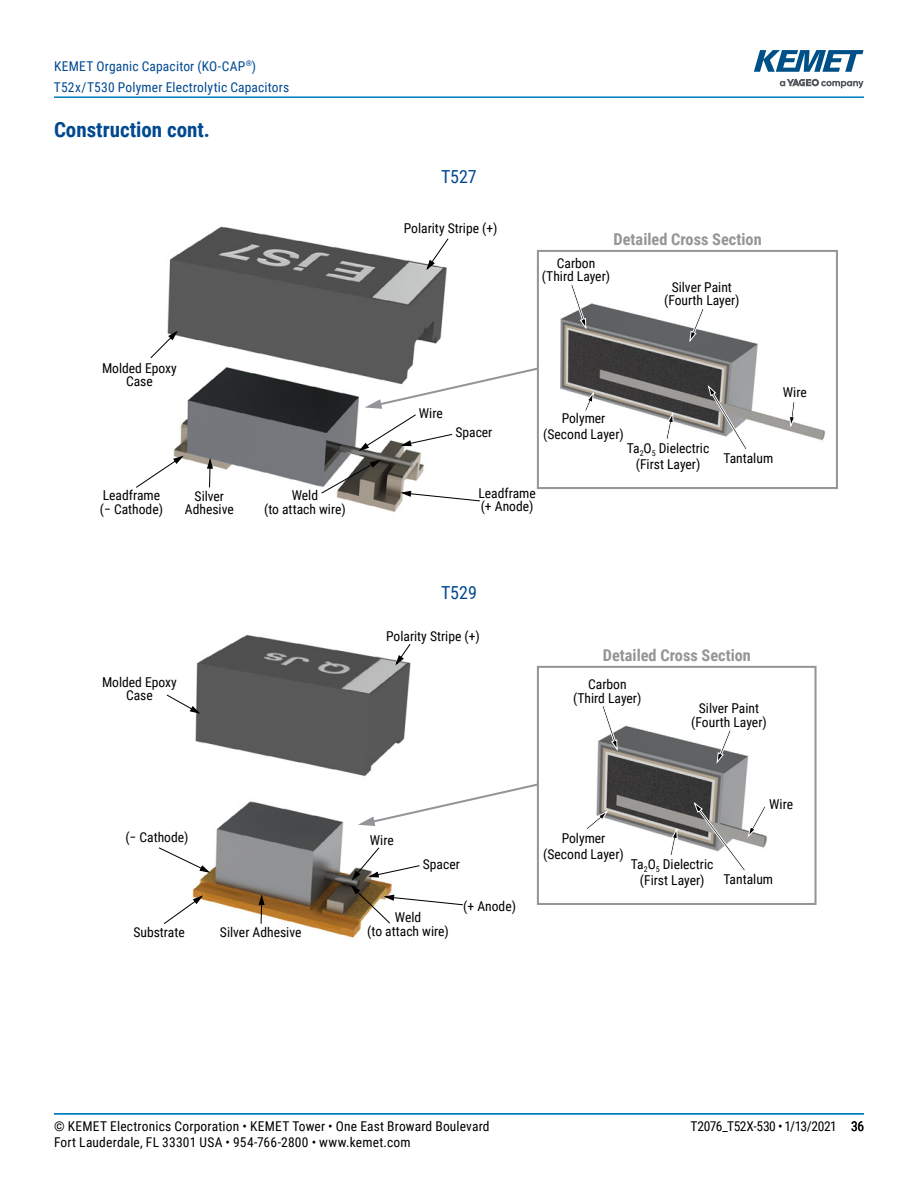
<style>
.page{position:relative;width:918px;height:1188px;background:#fff}
.page>*{position:absolute;margin:0;border:0;box-sizing:border-box;transform-origin:0 0}
.t1{font:700 21px "Roboto Condensed";color:#004990}
.t2{font:18px "Roboto Condensed";letter-spacing:-.005em;color:#004990}
.t3{font:700 16.35px "Roboto Condensed";color:#939598}
.t4{font:13.65px/13.6px "Roboto Condensed";color:#000;text-align:center}
.t5{font:13.5px "Roboto Condensed";letter-spacing:.015em;color:#000}
.t6{font:13.5px/21px "Roboto Condensed";letter-spacing:.015em;color:#004990}
.t7{font:13.5px "Roboto Condensed";letter-spacing:-.025em;color:#000}
</style>
<div class="page">
<hr style="left:54px;top:1113px;width:810px;height:2px;background:#007dc3">
<hr style="left:54px;top:96px;width:810px;height:2px;background:#007dc3">
<svg style="left:780px;top:79px;width:84px;height:9px"></svg>
<svg style="left:754px;top:50px;width:110px;height:22px"></svg>
<img style="left:167px;top:226px;width:429px;height:286px">
<img style="left:462px;top:266px;width:364px;height:246px">
<div style="left:537px;top:250px;width:301px;height:239px;border:2px solid #939598"></div>
<svg style="left:689px;top:307px;width:16px;height:36px"></svg>
<svg style="left:584px;top:391px;width:10px;height:21px"></svg>
<svg style="left:425px;top:237px;width:25px;height:35px"></svg>
<svg style="left:320px;top:459px;width:63px;height:35px"></svg>
<svg style="left:398px;top:490px;width:83px;height:12px"></svg>
<svg style="left:136px;top:454px;width:50px;height:35px"></svg>
<svg style="left:150px;top:329px;width:30px;height:30px"></svg>
<svg style="left:707px;top:384px;width:41px;height:67px"></svg>
<svg style="left:570px;top:283px;width:17px;height:47px"></svg>
<svg style="left:665px;top:411px;width:9px;height:30px"></svg>
<svg style="left:789px;top:400px;width:7px;height:28px"></svg>
<svg style="left:356px;top:366px;width:185px;height:86px"></svg>
<svg style="left:206px;top:456px;width:8px;height:32px"></svg>
<img style="left:192px;top:634px;width:406px;height:304px">
<img style="left:462px;top:673px;width:287px;height:259px">
<svg style="left:351px;top:782px;width:190px;height:47px"></svg>
<div style="left:537px;top:666px;width:280px;height:239px;border:2px solid #939598"></div>
<svg style="left:716px;top:729px;width:16px;height:35px"></svg>
<svg style="left:585px;top:810px;width:24px;height:21px"></svg>
<svg style="left:394px;top:643px;width:18px;height:25px"></svg>
<svg style="left:158px;top:846px;width:54px;height:28px"></svg>
<svg style="left:166px;top:694px;width:37px;height:21px"></svg>
<svg style="left:601px;top:704px;width:17px;height:48px"></svg>
<svg style="left:669px;top:827px;width:9px;height:30px"></svg>
<svg style="left:693px;top:801px;width:74px;height:71px"></svg>
<svg style="left:349px;top:846px;width:115px;height:79px"></svg>
<svg style="left:258px;top:892px;width:7px;height:33px"></svg>
<svg style="left:163px;top:894px;width:42px;height:31px"></svg>
<p class="t6" style="left:54px;top:55px;width:237px">KEMET Organic Capacitor (KO-CAP<sup>®</sup>)<br>T52x/T530 Polymer Electrolytic Capacitors</p>
<h1 class="t1" style="left:54px;top:115px;width:158px">Construction cont.</h1>
<h2 class="t2" style="left:441px;top:164px;width:37px">T527</h2>
<p class="t4" style="left:404px;top:220px;width:95px">Polarity Stripe (+)</p>
<p class="t3" style="left:614px;top:228px;width:150px">Detailed Cross Section</p>
<p class="t4" style="left:542px;top:255px;width:70px">Carbon (Third Layer)</p>
<p class="t4" style="left:664px;top:280px;width:77px">Silver Paint (Fourth Layer)</p>
<p class="t4" style="left:102px;top:360px;width:76px">Molded Epoxy<br>Case</p>
<p class="t4" style="left:419px;top:406px;width:25px">Wire</p>
<p class="t4" style="left:455px;top:425px;width:39px">Spacer</p>
<p class="t4" style="left:100px;top:488px;width:65px;text-align:left">Leadframe (− Cathode)</p>
<p class="t4" style="left:478px;top:485px;width:59px;text-align:left">Leadframe (+ Anode)</p>
<p class="t4" style="left:264px;top:488px;width:83px">Weld<br>(to attach wire)</p>
<p class="t4" style="left:185px;top:488px;width:50px">Silver<br>Adhesive</p>
<p class="t4" style="left:543px;top:409px;width:82px;line-height:16.4px">Polymer (Second Layer)</p>
<p class="t4" style="left:627px;top:439px;width:84px;line-height:16.4px">Ta<sub>2</sub>O<sub>5</sub> Dielectric (First Layer)</p>
<p class="t4" style="left:783px;top:385px;width:25px">Wire</p>
<p class="t4" style="left:723px;top:451px;width:51px">Tantalum</p>
<p class="t4" style="left:102px;top:674px;width:76px">Molded Epoxy<br>Case</p>
<h2 class="t2" style="left:441px;top:580px;width:37px">T529</h2>
<p class="t4" style="left:386px;top:629px;width:95px">Polarity Stripe (+)</p>
<p class="t3" style="left:603px;top:644px;width:150px">Detailed Cross Section</p>
<p class="t4" style="left:573px;top:677px;width:70px">Carbon (Third Layer)</p>
<p class="t4" style="left:691px;top:701px;width:77px">Silver Paint (Fourth Layer)</p>
<p class="t4" style="left:125px;top:830px;width:65px">(− Cathode)</p>
<p class="t4" style="left:133px;top:925px;width:53px">Substrate</p>
<p class="t4" style="left:220px;top:925px;width:83px">Silver Adhesive</p>
<p class="t4" style="left:370px;top:833px;width:25px">Wire</p>
<p class="t4" style="left:423px;top:857px;width:39px">Spacer</p>
<p class="t4" style="left:367px;top:910px;width:83px">Weld<br>(to attach wire)</p>
<p class="t4" style="left:463px;top:899px;width:54px">(+ Anode)</p>
<p class="t4" style="left:543px;top:829px;width:82px;line-height:16.4px">Polymer (Second Layer)</p>
<p class="t4" style="left:631px;top:855px;width:84px;line-height:16.4px">Ta<sub>2</sub>O<sub>5</sub> Dielectric (First Layer)</p>
<p class="t4" style="left:769px;top:797px;width:25px">Wire</p>
<p class="t4" style="left:723px;top:871px;width:51px">Tantalum</p>
<p class="t5" style="left:54px;top:1116px;width:437px">© KEMET Electronics Corporation • KEMET Tower • One East Broward Boulevard</p>
<p class="t7" style="left:691px;top:1116px;width:148px">T2076_T52X-530 • 1/13/2021</p>
<p class="t5" style="left:54px;top:1133px;width:358px">Fort Lauderdale, FL 33301 USA • 954-766-2800 • www.kemet.com</p>
<p class="t5" style="left:851px;top:1116px;width:14px">36</p>
</div>
